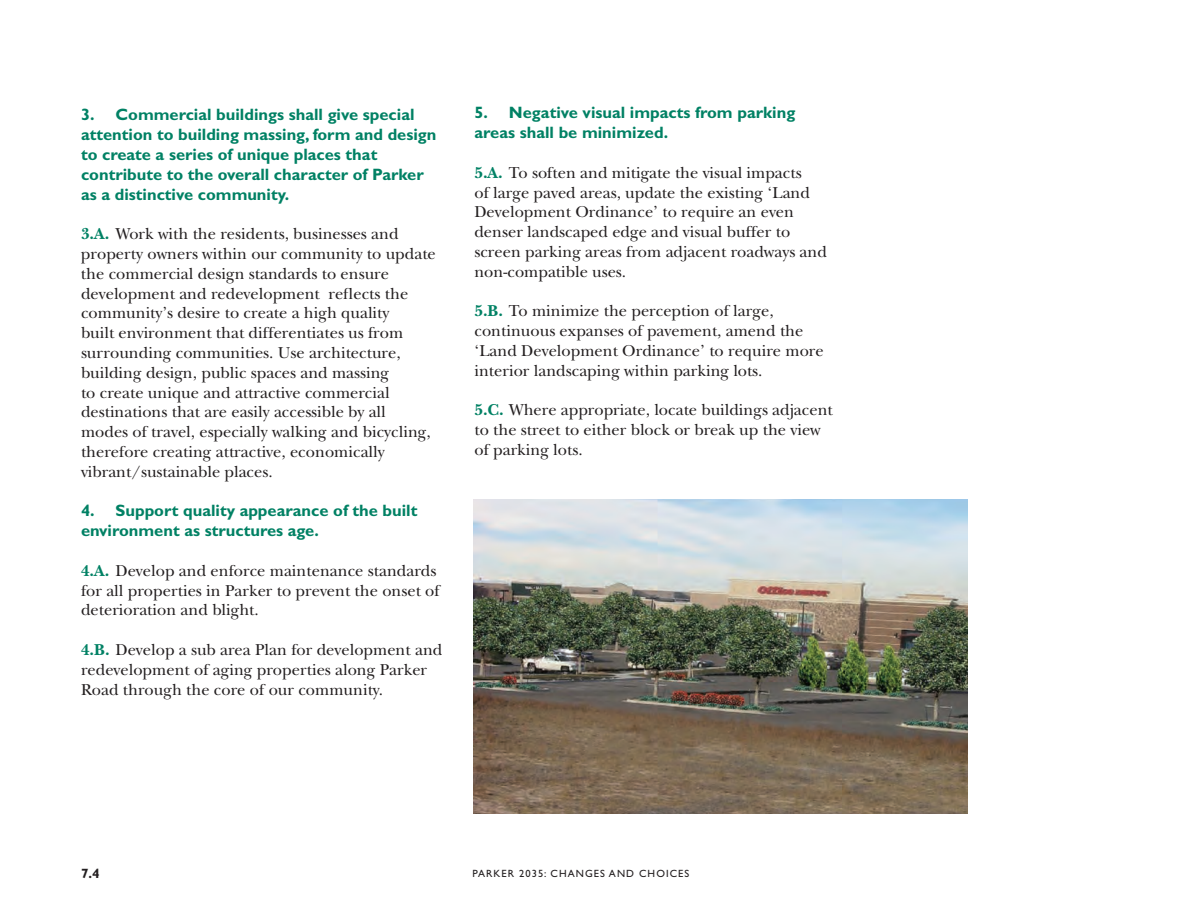
<style>
.page{position:relative;width:1188px;height:918px;background:#fff}
.page>*{position:absolute;margin:0;border:0;box-sizing:border-box;transform-origin:0 0}
.t1{font:16.5px/19.8px "New Baskerville";color:#231f20}
.t2{font:700 16.5px/19.8px "Gill Sans";color:#008164}
.t3{font:700 13.5px "Gill Sans";color:#231f20}
.t4{font:10.5px "Gill Sans";letter-spacing:.1em;color:#231f20}
.s1{font-weight:700;color:#008164}
</style>
<div class="page">
<img style="left:473px;top:500px;width:494px;height:314px">
<p class="t2" style="left:81px;top:105px;width:357px">3. Commercial buildings shall give special attention to building massing, form and design to create a series of unique places that contribute to the overall character of Parker as a distinctive community.</p>
<p class="t1" style="left:81px;top:224px;width:356px"><span class="s1">3.A.</span> Work with the residents, businesses and property owners within our community to update the commercial design standards to ensure development and redevelopment reflects the community’s desire to create a high quality<br>built environment that differentiates us from surrounding communities. Use architecture, building design, public spaces and massing<br>to create unique and attractive commercial destinations that are easily accessible by all modes of travel, especially walking and bicycling, therefore creating attractive, economically vibrant/sustainable places.</p>
<p class="t2" style="left:81px;top:501px;width:338px">4. Support quality appearance of the built environment as structures age.</p>
<p class="t1" style="left:81px;top:560px;width:360px"><span class="s1">4.A.</span> Develop and enforce maintenance standards for all properties in Parker to prevent the onset of deterioration and blight.</p>
<p class="t1" style="left:81px;top:640px;width:363px"><span class="s1">4.B.</span> Develop a sub area Plan for development and redevelopment of aging properties along Parker<br>Road through the core of our community.</p>
<p class="t2" style="left:474px;top:103px;width:322px">5. Negative visual impacts from parking areas shall be minimized.</p>
<p class="t1" style="left:474px;top:162px;width:354px"><span class="s1">5.A.</span> To soften and mitigate the visual impacts<br>of large paved areas, update the existing ‘Land Development Ordinance’ to require an even denser landscaped edge and visual buffer to screen parking areas from adjacent roadways and non-compatible uses.</p>
<p class="t1" style="left:474px;top:301px;width:351px"><span class="s1">5.B.</span> To minimize the perception of large, continuous expanses of pavement, amend the ‘Land Development Ordinance’ to require more interior landscaping within parking lots.</p>
<p class="t1" style="left:474px;top:400px;width:360px"><span class="s1">5.C.</span> Where appropriate, locate buildings adjacent to the street to either block or break up the view of parking lots.</p>
<p class="t3" style="left:81px;top:865px;width:20px">7.4</p>
<p class="t4" style="left:472px;top:868px;width:218px">PARKER 2035: CHANGES AND CHOICES</p>
</div>
